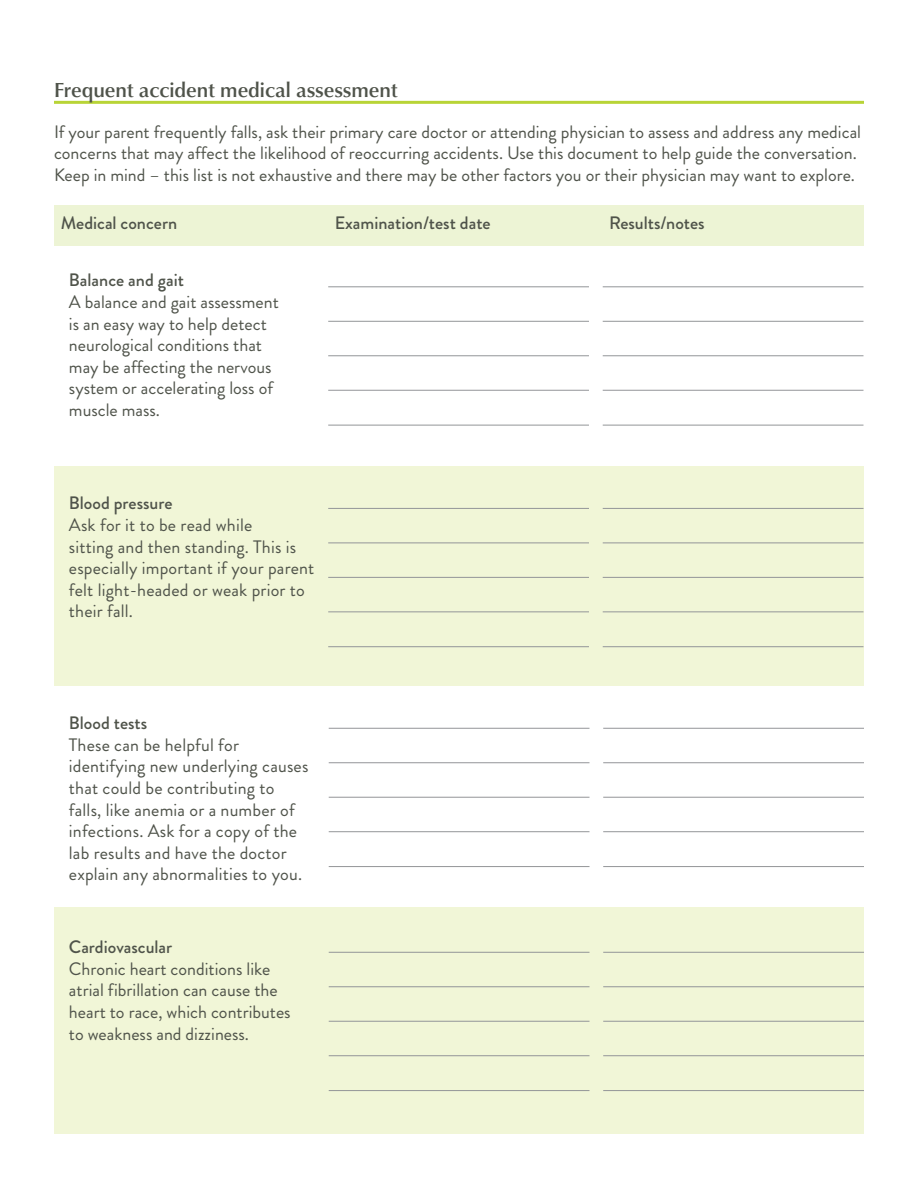
<style>
.page{position:relative;width:918px;height:1188px;background:#fff}
.page>*{position:absolute;margin:0;border:0;box-sizing:border-box;transform-origin:0 0}
.t1{font:500 21px "Classico URW";color:#4f534a}
.t2{font:18px/21.6px "Brandon Grotesque";color:#4f534a}
.t3{font:500 18px "Brandon Grotesque";color:#4f534a}
</style>
<div class="page">
<div style="left:54px;top:246px;width:810px;height:888px;background:#f1f6d7"></div>
<div style="left:54px;top:686px;width:810px;height:221px;background:#fff"></div>
<hr style="left:328px;top:508px;width:261px;height:1px;background:#939598">
<hr style="left:603px;top:508px;width:260px;height:1px;background:#939598">
<hr style="left:328px;top:543px;width:261px;height:1px;background:#939598">
<hr style="left:328px;top:577px;width:261px;height:1px;background:#939598">
<hr style="left:603px;top:543px;width:260px;height:1px;background:#939598">
<hr style="left:603px;top:577px;width:260px;height:1px;background:#939598">
<hr style="left:328px;top:612px;width:261px;height:1px;background:#939598">
<hr style="left:603px;top:612px;width:260px;height:1px;background:#939598">
<hr style="left:328px;top:646px;width:261px;height:1px;background:#939598">
<hr style="left:603px;top:646px;width:260px;height:1px;background:#939598">
<div style="left:54px;top:245px;width:810px;height:221px;background:#fff"></div>
<hr style="left:54px;top:101px;width:810px;height:3px;background:#b8d437">
<div style="left:54px;top:205px;width:810px;height:40px;background:#edf4d5"></div>
<hr style="left:329px;top:728px;width:261px;height:1px;background:#939598">
<hr style="left:603px;top:728px;width:261px;height:1px;background:#939598">
<hr style="left:329px;top:762px;width:261px;height:1px;background:#939598">
<hr style="left:329px;top:797px;width:261px;height:1px;background:#939598">
<hr style="left:603px;top:762px;width:261px;height:1px;background:#939598">
<hr style="left:603px;top:797px;width:261px;height:1px;background:#939598">
<hr style="left:329px;top:831px;width:261px;height:1px;background:#939598">
<hr style="left:603px;top:831px;width:261px;height:1px;background:#939598">
<hr style="left:329px;top:866px;width:261px;height:1px;background:#939598">
<hr style="left:603px;top:866px;width:261px;height:1px;background:#939598">
<hr style="left:329px;top:952px;width:261px;height:1px;background:#939598">
<hr style="left:603px;top:952px;width:261px;height:1px;background:#939598">
<hr style="left:329px;top:987px;width:261px;height:1px;background:#939598">
<hr style="left:329px;top:1021px;width:261px;height:1px;background:#939598">
<hr style="left:603px;top:987px;width:261px;height:1px;background:#939598">
<hr style="left:603px;top:1021px;width:261px;height:1px;background:#939598">
<hr style="left:329px;top:1055px;width:261px;height:1px;background:#939598">
<hr style="left:603px;top:1055px;width:261px;height:1px;background:#939598">
<hr style="left:329px;top:1090px;width:261px;height:1px;background:#939598">
<hr style="left:603px;top:1090px;width:261px;height:1px;background:#939598">
<hr style="left:328px;top:287px;width:261px;height:1px;background:#939598">
<hr style="left:603px;top:287px;width:260px;height:1px;background:#939598">
<hr style="left:328px;top:321px;width:261px;height:1px;background:#939598">
<hr style="left:328px;top:356px;width:261px;height:1px;background:#939598">
<hr style="left:603px;top:321px;width:260px;height:1px;background:#939598">
<hr style="left:603px;top:356px;width:260px;height:1px;background:#939598">
<hr style="left:328px;top:390px;width:261px;height:1px;background:#939598">
<hr style="left:603px;top:390px;width:260px;height:1px;background:#939598">
<hr style="left:328px;top:425px;width:261px;height:1px;background:#939598">
<hr style="left:603px;top:425px;width:260px;height:1px;background:#939598">
<p class="t1" style="left:54px;top:74px;width:345px">Frequent accident medical assessment</p>
<p class="t2" style="left:54px;top:121px;width:809px">If your parent frequently falls, ask their primary care doctor or attending physician to assess and address any medical concerns that may affect the likelihood of reoccurring accidents. Use this document to help guide the conversation.<br>Keep in mind – this list is not exhaustive and there may be other factors you or their physician may want to explore.</p>
<p class="t3" style="left:61px;top:210px;width:118px">Medical concern</p>
<p class="t3" style="left:335px;top:210px;width:158px">Examination/test date</p>
<p class="t3" style="left:609px;top:210px;width:97px">Results/notes</p>
<p class="t3" style="left:69px;top:268px;width:117px">Balance and gait</p>
<p class="t2" style="left:69px;top:291px;width:211px">A balance and gait assessment is an easy way to help detect neurological conditions that may be affecting the nervous system or accelerating loss of muscle mass.</p>
<p class="t3" style="left:69px;top:491px;width:105px">Blood pressure</p>
<p class="t2" style="left:69px;top:514px;width:247px">Ask for it to be read while<br>sitting and then standing. This is especially important if your parent felt light-headed or weak prior to their fall.</p>
<p class="t3" style="left:69px;top:711px;width:80px">Blood tests</p>
<p class="t2" style="left:69px;top:734px;width:241px">These can be helpful for identifying new underlying causes that could be contributing to falls, like anemia or a number of infections. Ask for a copy of the lab results and have the doctor explain any abnormalities to you.</p>
<p class="t3" style="left:69px;top:935px;width:105px">Cardiovascular</p>
<p class="t2" style="left:69px;top:958px;width:223px">Chronic heart conditions like atrial fibrillation can cause the heart to race, which contributes to weakness and dizziness.</p>
</div>
